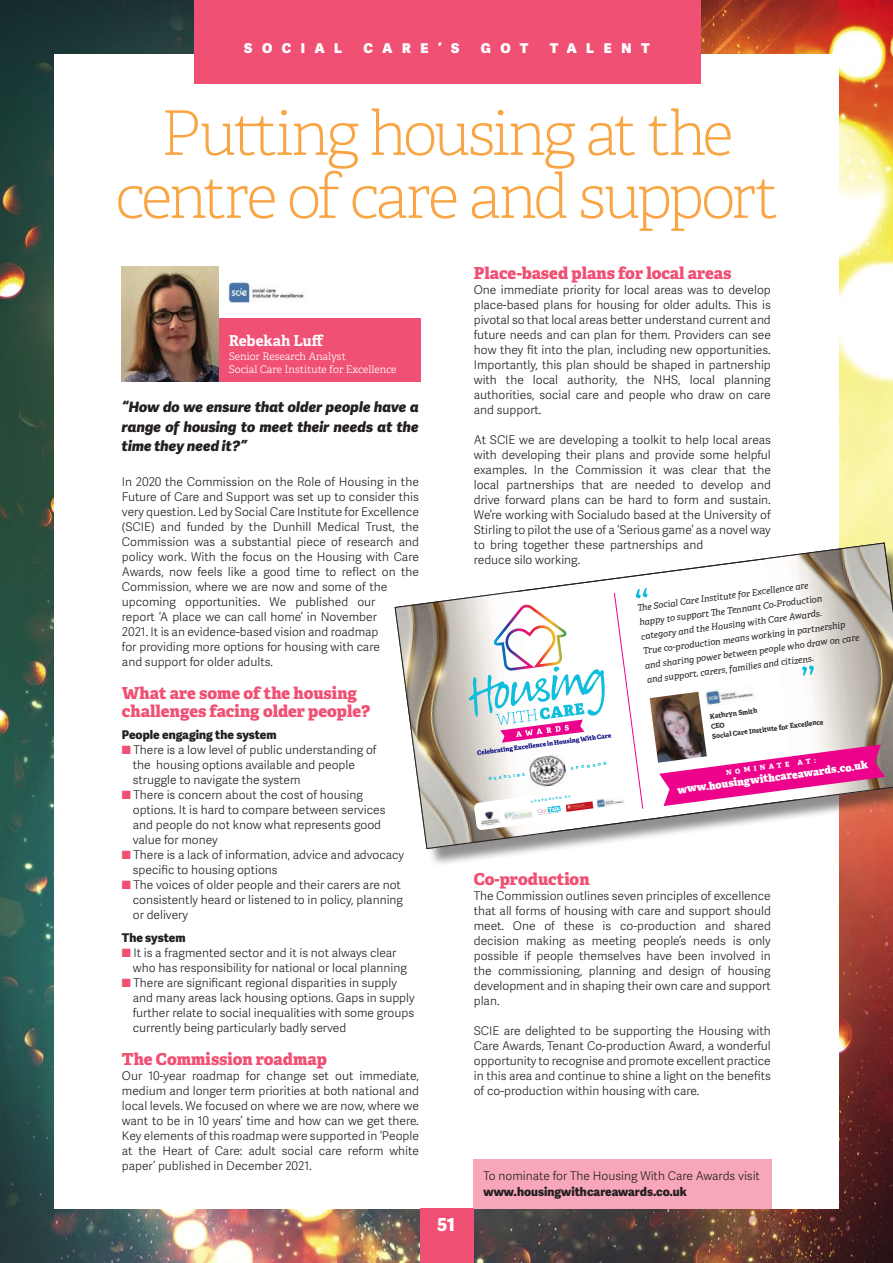
<style>
.page{position:relative;width:893px;height:1263px;background:#fff}
.page>*{position:absolute;margin:0;border:0;box-sizing:border-box;transform-origin:0 0}
.t1{font:100 61.5px "Adelle";letter-spacing:-.05em;color:#f9a543}
.t2{font:800 18px "Adelle Sans";color:#fff}
.t3{font:800 16.5px/18px "Adelle";color:#f05073}
.t4{font:700 15px "Adelle";letter-spacing:-.005em;color:#fff}
.t5{font:italic 800 14.25px/19.5px "Adelle Sans";color:#231f20;text-align:justify}
.t6{font:800 13.5px "Adelle Sans";letter-spacing:.71em;color:#fff}
.t7{font:300 12px/15px "Adelle Sans";color:#231f20;text-align:justify}
.t8{font:800 12px "Adelle Sans";color:#231f20}
.t9{font:800 10.8px "Adelle";color:#fff}
.t10{font:300 10.5px "Adelle";color:#fff}
.t11{font:italic 8.85px "Adelle";color:#231f20}
.t12{font:800 6.9px "Adelle";color:#fff}
.t13{font:700 6.75px "Adelle";color:#231f20}
.t14{font:800 4.05px "Adelle";color:#16bbdb}
.t15{font:800 3px "Adelle";color:#16bbdb}
.s1{color:#f05073}
.s2{font-weight:800}
</style>
<div class="page">
<img style="left:0;top:0;width:893px;height:1263px">
<div style="left:54px;top:54px;width:785px;height:1155px;background:#fff"></div>
<div style="left:420px;top:1209px;width:54px;height:54px;background:#f05073"></div>
<div style="left:195px;top:0;width:506px;height:83px;background:#f05073"></div>
<div style="left:216px;top:318px;width:204px;height:64px;background:#f05073"></div>
<img style="left:228px;top:280px;width:76px;height:23px">
<img style="left:122px;top:267px;width:97px;height:115px">
<div style="left:474px;top:1159px;width:298px;height:50px;background:#f7a7b9"></div>
<div style="left:397px;top:546px;width:496px;height:321px;background:#231f20;opacity:.5"></div>
<svg style="left:394px;top:542px;width:499px;height:307px"></svg>
<svg style="left:711px;top:722px;width:14px;height:7px"></svg>
<p class="t6" style="left:244px;top:40px;width:99px">SOCIAL</p>
<p class="t6" style="left:364px;top:40px;width:97px">CARE’S</p>
<p class="t6" style="left:481px;top:40px;width:49px">GOT</p>
<p class="t6" style="left:550px;top:40px;width:101px">TALENT</p>
<p class="t1" style="left:161px;top:96px;width:574px">Putting housing at the</p>
<p class="t1" style="left:115px;top:159px;width:665px">centre of care and support</p>
<p class="t4" style="left:229px;top:331px;width:97px">Rebekah Luff</p>
<p class="t10" style="left:229px;top:349px;width:119px">Senior Research Analyst</p>
<p class="t10" style="left:229px;top:363px;width:169px">Social Care Institute for Excellence</p>
<p class="t5" style="left:122px;top:398px;width:299px">“How do we ensure that older people have a range of housing to meet their needs at the time they need it?”</p>
<p class="t7" style="left:122px;top:474px;width:299px;text-align:left">In 2020 the Commission on the Role of Housing in the Future of Care and Support was set up to consider this very question. Led by Social Care Institute for Excellence (SCIE) and funded by the Dunhill Medical Trust, the Commission was a substantial piece of research and policy work. With the focus on the Housing with Care Awards, now feels like a good time to reflect on the Commission, where we are now and some of the upcoming opportunities. We published our<br>report ‘A place we can call home’ in November<br>2021. It is an evidence-based vision and roadmap<br>for providing more options for housing with care<br>and support for older adults.</p>
<p class="t3" style="left:122px;top:684px;width:250px">What are some of the housing challenges facing older people?</p>
<p class="t8" style="left:122px;top:727px;width:156px">People engaging the system</p>
<p class="t7" style="left:122px;top:743px;width:256px"><span class="s1">■</span> There is a low level of public understanding of</p>
<p class="t7" style="left:133px;top:758px;width:224px">the housing options available and people</p>
<p class="t7" style="left:133px;top:773px;width:169px">struggle to navigate the system</p>
<p class="t7" style="left:122px;top:788px;width:243px"><span class="s1">■</span> There is concern about the cost of housing</p>
<p class="t7" style="left:133px;top:803px;width:254px">options. It is hard to compare between services</p>
<p class="t7" style="left:133px;top:818px;width:250px">and people do not know what represents good</p>
<p class="t7" style="left:133px;top:833px;width:86px">value for money</p>
<p class="t7" style="left:122px;top:848px;width:284px"><span class="s1">■</span> There is a lack of information, advice and advocacy</p>
<p class="t7" style="left:133px;top:863px;width:146px">specific to housing options</p>
<p class="t7" style="left:122px;top:878px;width:280px"><span class="s1">■</span> The voices of older people and their carers are not</p>
<p class="t7" style="left:133px;top:893px;width:272px">consistently heard or listened to in policy, planning</p>
<p class="t7" style="left:133px;top:908px;width:57px">or delivery</p>
<p class="t8" style="left:122px;top:930px;width:65px">The system</p>
<p class="t7" style="left:122px;top:945px;width:276px"><span class="s1">■</span> It is a fragmented sector and it is not always clear</p>
<p class="t7" style="left:133px;top:960px;width:276px">who has responsibility for national or local planning</p>
<p class="t7" style="left:122px;top:975px;width:277px"><span class="s1">■</span> There are significant regional disparities in supply</p>
<p class="t7" style="left:133px;top:990px;width:283px">and many areas lack housing options. Gaps in supply</p>
<p class="t7" style="left:133px;top:1005px;width:283px">further relate to social inequalities with some groups</p>
<p class="t7" style="left:133px;top:1020px;width:215px">currently being particularly badly served</p>
<p class="t3" style="left:122px;top:1050px;width:207px">The Commission roadmap</p>
<p class="t7" style="left:122px;top:1068px;width:299px">Our 10-year roadmap for change set out immediate, medium and longer term priorities at both national and local levels. We focused on where we are now, where we want to be in 10 years’ time and how can we get there.<br>Key elements of this roadmap were supported in ‘People at the Heart of Care: adult social care reform white paper’ published in December 2021.</p>
<p class="t2" style="left:437px;top:1213px;width:19px">51</p>
<p class="t3" style="left:474px;top:264px;width:259px">Place-based plans for local areas</p>
<p class="t7" style="left:474px;top:283px;width:299px">One immediate priority for local areas was to develop place-based plans for housing for older adults. This is pivotal so that local areas better understand current and future needs and can plan for them. Providers can see how they fit into the plan, including new opportunities.<br>Importantly, this plan should be shaped in partnership with the local authority, the NHS, local planning authorities, social care and people who draw on care and support.</p>
<p class="t7" style="left:474px;top:433px;width:299px;text-align:left">At SCIE we are developing a toolkit to help local areas with developing their plans and provide some helpful examples. In the Commission it was clear that the local partnerships that are needed to develop and drive forward plans can be hard to form and sustain.<br>We’re working with Socialudo based at the University of Stirling to pilot the use of a ‘Serious game’ as a novel way to bring together these partnerships and<br>reduce silo working.</p>
<p class="t14" style="left:488px;top:776px;width:38px;rotate:-8deg">HEADLINE</p>
<p class="t14" style="left:571px;top:766px;width:37px;rotate:-8deg">SPONSOR</p>
<p class="t15" style="left:531px;top:800px;width:41px;rotate:-8deg">SUPPORTED BY</p>
<p class="t11" style="left:637px;top:603px;width:174px;rotate:-8deg">Th e Social Care Institute for Excellence are</p>
<p class="t11" style="left:639px;top:617px;width:186px;rotate:-8deg">happy to support Th e Tennant Co-Production</p>
<p class="t11" style="left:640px;top:632px;width:184px;rotate:-8deg">category and the Housing with Care Awards.</p>
<p class="t11" style="left:642px;top:646px;width:205px;rotate:-8deg">True co-production means working in partnership</p>
<p class="t11" style="left:644px;top:661px;width:218px;rotate:-8deg">and sharing power between people who draw on care</p>
<p class="t11" style="left:646px;top:675px;width:170px;rotate:-8deg">and support, carers, families and citizens.</p>
<p class="t13" style="left:709px;top:712px;width:50px;rotate:-7deg">Kathryn Smith</p>
<p class="t13" style="left:712px;top:731px;width:114px;rotate:-7deg">Social Care Institute for Excellence</p>
<p class="t12" style="left:725px;top:768px;width:92px;rotate:-8deg">NOMINATE AT:</p>
<p class="t9" style="left:676px;top:782px;width:194px;rotate:-7deg">www.housingwithcareawards.co.uk</p>
<p class="t3" style="left:474px;top:870px;width:117px">Co-production</p>
<p class="t7" style="left:474px;top:889px;width:299px">The Commission outlines seven principles of excellence that all forms of housing with care and support should meet. One of these is co-production and shared decision making as meeting people’s needs is only possible if people themselves have been involved in the commissioning, planning and design of housing development and in shaping their own care and support plan.</p>
<p class="t7" style="left:474px;top:1024px;width:299px">SCIE are delighted to be supporting the Housing with Care Awards, Tenant Co-production Award, a wonderful opportunity to recognise and promote excellent practice in this area and continue to shine a light on the benefits of co-production within housing with care.</p>
<p class="t7" style="left:484px;top:1168px;width:278px;line-height:16.5px">To nominate for The Housing With Care Awards visit <span class="s2">www.housingwithcareawards.co.uk</span></p>
</div>
